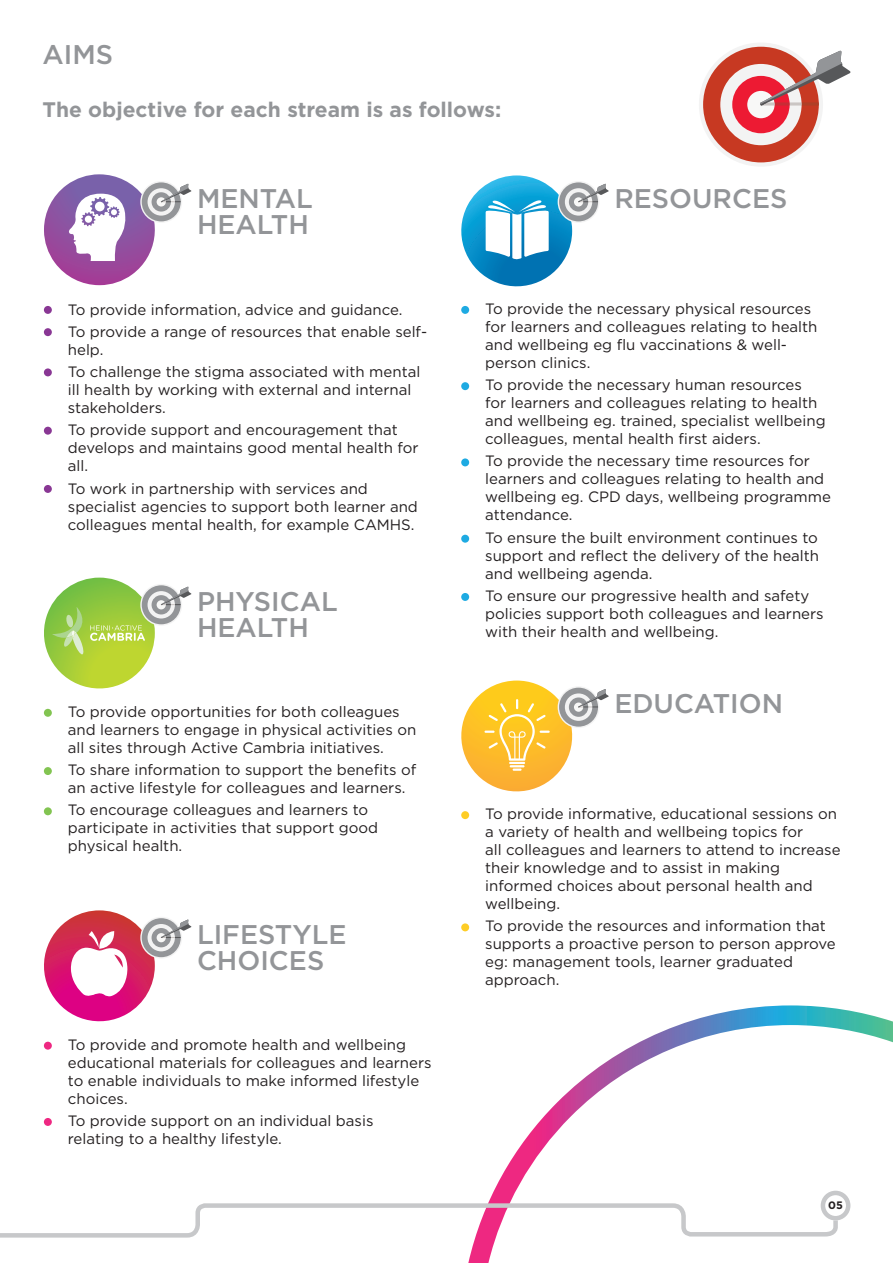
<style>
.page{position:relative;width:893px;height:1263px;background:#fff}
.page>*{position:absolute;margin:0;border:0;box-sizing:border-box;transform-origin:0 0}
.t1{font:500 27px "Gotham";color:#939598}
.t2{font:700 21px "Gotham";color:#939598}
.t3{font:15px/18px "Gotham";color:#231f20}
.t4{font:700 10.8px "Gotham";color:#231f20}
</style>
<div class="page">
<img style="left:468px;top:1005px;width:425px;height:258px">
<svg style="left:823px;top:1193px;width:25px;height:25px"></svg>
<div style="left:821px;top:1191px;width:29px;height:29px;border:4px solid #c7c8ca;border-radius:50%"></div>
<svg style="left:0;top:1201px;width:840px;height:39px"></svg>
<svg style="left:44px;top:174px;width:147px;height:111px"></svg>
<div style="left:44px;top:306px;width:8px;height:8px;background:#893794;border-radius:50%"></div>
<div style="left:44px;top:328px;width:8px;height:8px;background:#893794;border-radius:50%"></div>
<div style="left:44px;top:368px;width:8px;height:8px;background:#893794;border-radius:50%"></div>
<div style="left:44px;top:427px;width:8px;height:8px;background:#893794;border-radius:50%"></div>
<div style="left:44px;top:485px;width:8px;height:8px;background:#893794;border-radius:50%"></div>
<svg style="left:44px;top:578px;width:111px;height:111px"></svg>
<svg style="left:140px;top:584px;width:42px;height:42px"></svg>
<div style="left:142px;top:585px;width:39px;height:39px;background:#939598;border-radius:50%"></div>
<svg style="left:148px;top:591px;width:27px;height:27px"></svg>
<div style="left:152px;top:595px;width:19px;height:19px;background:#939598;border-radius:50%"></div>
<div style="left:157px;top:600px;width:9px;height:9px;background:#f8f8f7;border-radius:50%"></div>
<svg style="left:161px;top:586px;width:30px;height:20px"></svg>
<div style="left:44px;top:709px;width:8px;height:8px;background:#82c451;border-radius:50%"></div>
<div style="left:44px;top:767px;width:8px;height:8px;background:#82c451;border-radius:50%"></div>
<div style="left:44px;top:807px;width:8px;height:8px;background:#82c451;border-radius:50%"></div>
<svg style="left:44px;top:910px;width:111px;height:112px"></svg>
<svg style="left:140px;top:917px;width:42px;height:41px"></svg>
<div style="left:142px;top:918px;width:39px;height:39px;background:#939598;border-radius:50%"></div>
<svg style="left:148px;top:924px;width:27px;height:27px"></svg>
<div style="left:152px;top:928px;width:19px;height:19px;background:#939598;border-radius:50%"></div>
<div style="left:157px;top:933px;width:9px;height:9px;background:#f8f8f7;border-radius:50%"></div>
<svg style="left:161px;top:919px;width:30px;height:20px"></svg>
<div style="left:44px;top:1042px;width:8px;height:8px;background:#ee2882;border-radius:50%"></div>
<div style="left:44px;top:1118px;width:8px;height:8px;background:#ee2882;border-radius:50%"></div>
<svg style="left:461px;top:680px;width:148px;height:112px"></svg>
<div style="left:461px;top:811px;width:8px;height:8px;background:#fecd26;border-radius:50%"></div>
<div style="left:461px;top:923px;width:8px;height:8px;background:#fecd26;border-radius:50%"></div>
<svg style="left:461px;top:175px;width:148px;height:112px"></svg>
<div style="left:461px;top:306px;width:8px;height:8px;background:#1eaae2;border-radius:50%"></div>
<div style="left:461px;top:382px;width:8px;height:8px;background:#1eaae2;border-radius:50%"></div>
<div style="left:461px;top:458px;width:8px;height:8px;background:#1eaae2;border-radius:50%"></div>
<div style="left:461px;top:535px;width:8px;height:8px;background:#1eaae2;border-radius:50%"></div>
<div style="left:461px;top:593px;width:8px;height:8px;background:#1eaae2;border-radius:50%"></div>
<div style="left:699px;top:43px;width:124px;height:124px;background:#f3f3f3;border-radius:50%"></div>
<div style="left:703px;top:47px;width:116px;height:115px;background:#c73922;border-radius:50%"></div>
<div style="left:720px;top:64px;width:82px;height:81px;background:#f3f3f3;border-radius:50%"></div>
<div style="left:732px;top:76px;width:58px;height:57px;background:#ed1a33;border-radius:50%"></div>
<div style="left:747px;top:91px;width:28px;height:27px;background:#f8f8f7;border-radius:50%"></div>
<svg style="left:759px;top:50px;width:92px;height:57px"></svg>
<p class="t1" style="left:43px;top:37px;width:72px">AIMS</p>
<p class="t2" style="left:43px;top:95px;width:460px">The objective for each stream is as follows:</p>
<p class="t1" style="left:197px;top:181px;width:117px">MENTAL</p>
<p class="t1" style="left:197px;top:207px;width:113px">HEALTH</p>
<p class="t1" style="left:614px;top:181px;width:175px">RESOURCES</p>
<p class="t3" style="left:68px;top:300px;width:336px">To provide information, advice and guidance.</p>
<p class="t3" style="left:68px;top:322px;width:361px">To provide a range of resources that enable self&shy;help.</p>
<p class="t3" style="left:68px;top:362px;width:354px">To challenge the stigma associated with mental ill health by working with external and internal stakeholders.</p>
<p class="t3" style="left:68px;top:421px;width:352px">To provide support and encouragement that develops and maintains good mental health for all.</p>
<p class="t3" style="left:68px;top:479px;width:351px">To work in partnership with services and specialist agencies to support both learner and colleagues mental health, for example CAMHS.</p>
<p class="t1" style="left:197px;top:583px;width:142px">PHYSICAL</p>
<p class="t1" style="left:197px;top:610px;width:113px">HEALTH</p>
<p class="t3" style="left:68px;top:702px;width:350px">To provide opportunities for both colleagues and learners to engage in physical activities on all sites through Active Cambria initiatives.</p>
<p class="t3" style="left:68px;top:760px;width:350px">To share information to support the benefits of an active lifestyle for colleagues and learners.</p>
<p class="t3" style="left:68px;top:801px;width:312px">To encourage colleagues and learners to participate in activities that support good physical health.</p>
<p class="t1" style="left:197px;top:916px;width:151px">LIFESTYLE</p>
<p class="t1" style="left:197px;top:943px;width:129px">CHOICES</p>
<p class="t3" style="left:68px;top:1035px;width:365px">To provide and promote health and wellbeing educational materials for colleagues and learners to enable individuals to make informed lifestyle choices.</p>
<p class="t3" style="left:68px;top:1111px;width:307px">To provide support on an individual basis relating to a healthy lifestyle.</p>
<p class="t3" style="left:485px;top:299px;width:334px">To provide the necessary physical resources for learners and colleagues relating to health and wellbeing eg flu vaccinations &amp; well&shy;person clinics.</p>
<p class="t3" style="left:485px;top:375px;width:342px">To provide the necessary human resources for learners and colleagues relating to health and wellbeing eg. trained, specialist wellbeing colleagues, mental health first aiders.</p>
<p class="t3" style="left:485px;top:452px;width:347px">To provide the necessary time resources for learners and colleagues relating to health and wellbeing eg. CPD days, wellbeing programme attendance.</p>
<p class="t3" style="left:485px;top:528px;width:335px;text-align:justify">To ensure the built environment continues to support and reflect the delivery of the health and wellbeing agenda.</p>
<p class="t3" style="left:485px;top:586px;width:340px">To ensure our progressive health and safety policies support both colleagues and learners with their health and wellbeing.</p>
<p class="t1" style="left:614px;top:686px;width:170px">EDUCATION</p>
<p class="t3" style="left:485px;top:804px;width:357px">To provide informative, educational sessions on a variety of health and wellbeing topics for<br>all colleagues and learners to attend to increase their knowledge and to assist in making informed choices about personal health and wellbeing.</p>
<p class="t3" style="left:485px;top:917px;width:352px">To provide the resources and information that supports a proactive person to person approve eg: management tools, learner graduated approach.</p>
<p class="t4" style="left:828px;top:1198px;width:16px">05</p>
</div>
